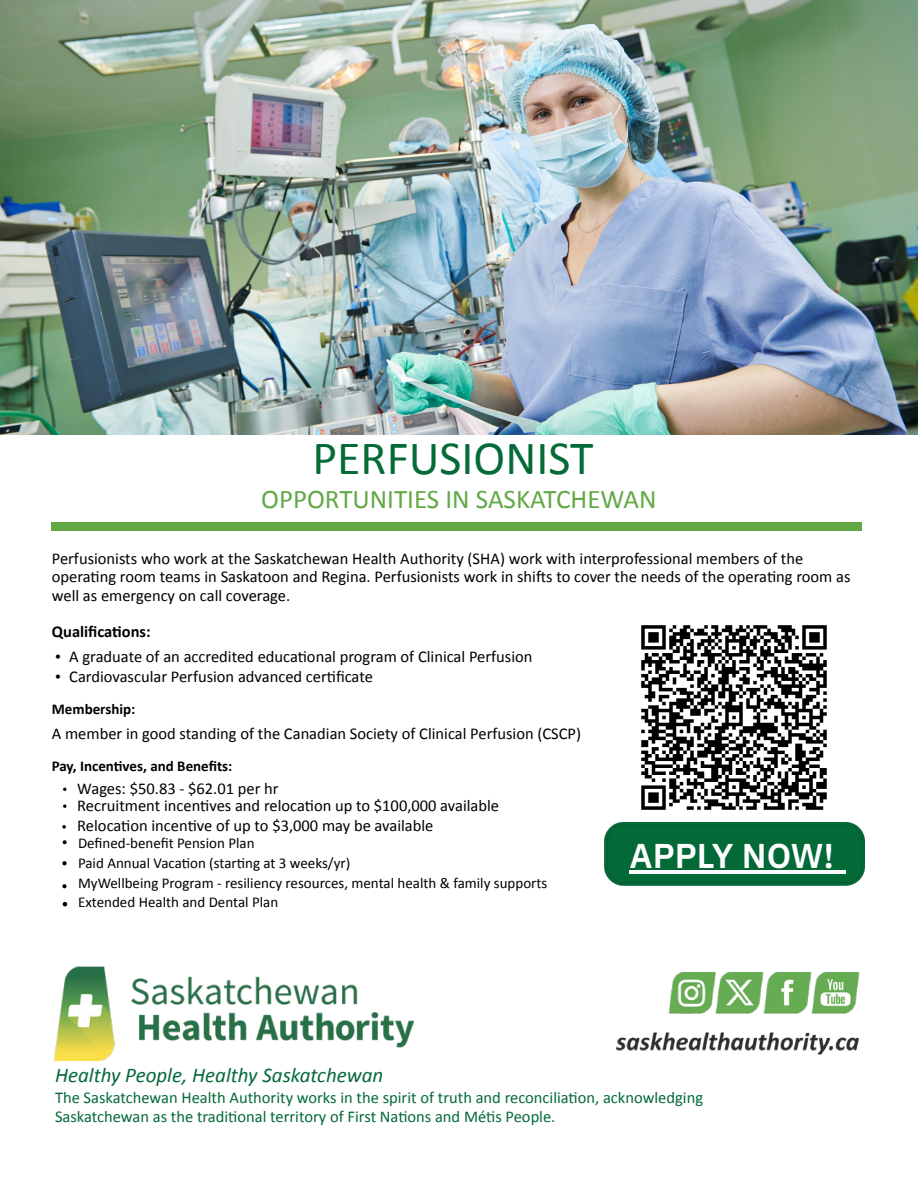
<style>
.page{position:relative;width:918px;height:1188px;background:#fff}
.page>*{position:absolute;margin:0;border:0;box-sizing:border-box;transform-origin:0 0}
.t1{font:48px "Calibri";color:#046a37}
.t2{font:600 34.5px "IBM Plex Sans";color:#fff}
.t3{font:27px "Calibri";color:#62a845}
.t4{font:italic 21px "Calibri";color:#046a37}
.t5{font:16.5px/18.5px "Calibri";color:#000}
.t6{font:16.5px/19px "Calibri";color:#046a37}
.t7{font:700 16.5px "Calibri";color:#000}
.t8{font:15px/20px "Calibri";color:#000}
.t9{font:700 15px "Calibri";color:#000}
.s1{font-family:"Times New Roman"}
</style>
<div class="page">
<img style="left:54px;top:966px;width:360px;height:95px">
<img style="left:616px;top:972px;width:244px;height:83px">
<div style="left:52px;top:522px;width:810px;height:9px;background:#62a845"></div>
<img style="left:604px;top:823px;width:260px;height:63px">
<hr style="left:630px;top:870px;width:216px;height:3px;background:#fff">
<svg style="left:62px;top:825px;width:4px;height:4px"></svg>
<svg style="left:63px;top:840px;width:4px;height:4px"></svg>
<svg style="left:62px;top:861px;width:5px;height:4px"></svg>
<svg style="left:62px;top:884px;width:5px;height:4px"></svg>
<svg style="left:63px;top:902px;width:4px;height:4px"></svg>
<img style="left:0;top:0;width:918px;height:435px">
<img style="left:641px;top:625px;width:186px;height:185px">
<h1 class="t1" style="left:312px;top:425px;width:283px">PERFUSIONIST</h1>
<h3 class="t3" style="left:261px;top:480px;width:397px">OPPORTUNITIES IN SASKATCHEWAN</h3>
<p class="t5" style="left:52px;top:549px;width:800px">Perfusionists who work at the Saskatchewan Health Authority (SHA) work with interprofessional members of the operating room teams in Saskatoon and Regina. Perfusionists work in shifts to cover the needs of the operating room as well as emergency on call coverage.</p>
<p class="t7" style="left:52px;top:620px;width:100px">Qualifications:</p>
<p class="t5" style="left:55px;top:647px;width:479px"><span class="s1">•</span> A graduate of an accredited educational program of Clinical Perfusion</p>
<p class="t5" style="left:55px;top:666px;width:319px"><span class="s1">•</span> Cardiovascular Perfusion advanced certificate</p>
<p class="t9" style="left:52px;top:698px;width:85px">Membership:</p>
<p class="t5" style="left:52px;top:723px;width:531px">A member in good standing of the Canadian Society of Clinical Perfusion (CSCP)</p>
<p class="t9" style="left:52px;top:755px;width:182px">Pay, Incentives, and Benefits:</p>
<p class="t5" style="left:77px;top:780px;width:423px;line-height:17.1px">Wages: $50.83 - $62.01 per hr<br>Recruitment incentives and relocation up to $100,000 available</p>
<p class="t5" style="left:77px;top:816px;width:358px">Relocation incentive of up to $3,000 may be available</p>
<p class="t8" style="left:78px;top:833px;width:471px">Defined-benefit Pension Plan<br>Paid Annual Vacation (starting at 3 weeks/yr)<br>MyWellbeing Program - resiliency resources, mental health &amp; family supports</p>
<p class="t8" style="left:78px;top:891px;width:202px">Extended Health and Dental Plan</p>
<h2 class="t2" style="left:630px;top:828px;width:206px">APPLY NOW!</h2>
<p class="t4" style="left:55px;top:1061px;width:330px">Healthy People, Healthy Saskatchewan</p>
<p class="t6" style="left:55px;top:1087px;width:650px">The Saskatchewan Health Authority works in the spirit of truth and reconciliation, acknowledging<br>Saskatchewan as the traditional territory of First Nations and Métis People.</p>
</div>
